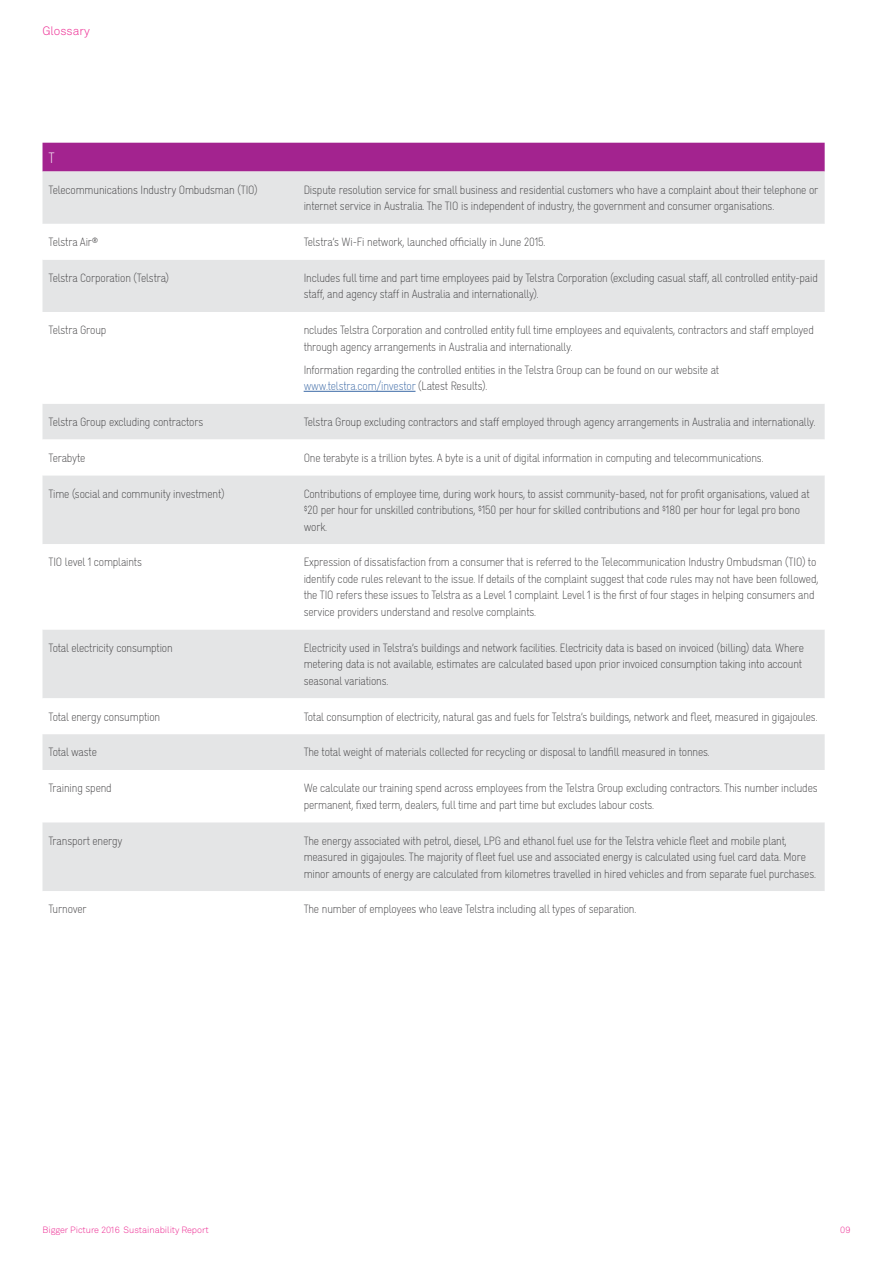
<style>
.page{position:relative;width:893px;height:1263px;background:#fff}
.page>*{position:absolute;margin:0;border:0;box-sizing:border-box;transform-origin:0 0}
._02-Body_Copy_1{font:300 15px "Telstra Gravur";color:#fff}
._02-Body_Copy_1-2{font:300 12px/16.5px "Telstra Gravur";letter-spacing:-.01em;color:#414042}
.t1{font:300 12px "Akkurat";color:#ed2891}
.t2{font:300 9px "Akkurat";letter-spacing:-.005em;color:#ed2891}
.s1{color:#3a68a5}
</style>
<div class="page">
<div style="left:43px;top:143px;width:782px;height:29px;background:#a3238f"></div>
<div style="left:43px;top:172px;width:782px;height:52px;background:#e4e5e6"></div>
<svg style="left:43px;top:260px;width:782px;height:631px;fill:#e4e5e6"></svg>
<hr style="left:304px;top:391px;width:111px;height:1px;background:#3a68a5">
<p class="t1" style="left:43px;top:24px;width:49px">Glossary</p>
<p class="_02-Body_Copy_1" style="left:49px;top:148px;width:8px">T</p>
<p class="_02-Body_Copy_1-2" style="left:49px;top:181px;width:211px">Telecommunications Industry Ombudsman (TIO)</p>
<p class="_02-Body_Copy_1-2" style="left:304px;top:181px;width:516px">Dispute resolution service for small business and residential customers who have a complaint about their telephone or internet service in Australia. The TIO is independent of industry, the government and consumer organisations.</p>
<p class="_02-Body_Copy_1-2" style="left:49px;top:233px;width:51px">Telstra Air®</p>
<p class="_02-Body_Copy_1-2" style="left:304px;top:233px;width:243px">Telstra’s Wi-Fi network, launched officially in June 2015.</p>
<p class="_02-Body_Copy_1-2" style="left:49px;top:269px;width:122px">Telstra Corporation (Telstra)</p>
<p class="_02-Body_Copy_1-2" style="left:304px;top:269px;width:516px">Includes full time and part time employees paid by Telstra Corporation (excluding casual staff, all controlled entity-paid staff, and agency staff in Australia and internationally).</p>
<p class="_02-Body_Copy_1-2" style="left:49px;top:321px;width:59px">Telstra Group</p>
<p class="_02-Body_Copy_1-2" style="left:304px;top:321px;width:512px">ncludes Telstra Corporation and controlled entity full time employees and equivalents, contractors and staff employed through agency arrangements in Australia and internationally.</p>
<p class="_02-Body_Copy_1-2" style="left:304px;top:361px;width:417px">Information regarding the controlled entities in the Telstra Group can be found on our website at <span class="s1">www.telstra.com/investor</span> (Latest Results).</p>
<p class="_02-Body_Copy_1-2" style="left:49px;top:413px;width:156px">Telstra Group excluding contractors</p>
<p class="_02-Body_Copy_1-2" style="left:304px;top:413px;width:513px">Telstra Group excluding contractors and staff employed through agency arrangements in Australia and internationally.</p>
<p class="_02-Body_Copy_1-2" style="left:49px;top:449px;width:38px">Terabyte</p>
<p class="_02-Body_Copy_1-2" style="left:304px;top:449px;width:461px">One terabyte is a trillion bytes. A byte is a unit of digital information in computing and telecommunications.</p>
<p class="_02-Body_Copy_1-2" style="left:49px;top:485px;width:177px">Time (social and community investment)</p>
<p class="_02-Body_Copy_1-2" style="left:304px;top:485px;width:507px">Contributions of employee time, during work hours, to assist community-based, not for profit organisations, valued at $20 per hour for unskilled contributions, $150 per hour for skilled contributions and $180 per hour for legal pro bono work.</p>
<p class="_02-Body_Copy_1-2" style="left:49px;top:554px;width:95px">TIO level 1 complaints</p>
<p class="_02-Body_Copy_1-2" style="left:304px;top:554px;width:516px">Expression of dissatisfaction from a consumer that is referred to the Telecommunication Industry Ombudsman (TIO) to identify code rules relevant to the issue. If details of the complaint suggest that code rules may not have been followed, the TIO refers these issues to Telstra as a Level 1 complaint. Level 1 is the first of four stages in helping consumers and service providers understand and resolve complaints.</p>
<p class="_02-Body_Copy_1-2" style="left:49px;top:639px;width:126px">Total electricity consumption</p>
<p class="_02-Body_Copy_1-2" style="left:304px;top:639px;width:502px">Electricity used in Telstra’s buildings and network facilities. Electricity data is based on invoiced (billing) data. Where metering data is not available, estimates are calculated based upon prior invoiced consumption taking into account seasonal variations.</p>
<p class="_02-Body_Copy_1-2" style="left:49px;top:708px;width:113px">Total energy consumption</p>
<p class="_02-Body_Copy_1-2" style="left:304px;top:708px;width:515px">Total consumption of electricity, natural gas and fuels for Telstra’s buildings, network and fleet, measured in gigajoules.</p>
<p class="_02-Body_Copy_1-2" style="left:49px;top:744px;width:50px">Total waste</p>
<p class="_02-Body_Copy_1-2" style="left:304px;top:744px;width:408px">The total weight of materials collected for recycling or disposal to landfill measured in tonnes.</p>
<p class="_02-Body_Copy_1-2" style="left:49px;top:779px;width:65px">Training spend</p>
<p class="_02-Body_Copy_1-2" style="left:304px;top:779px;width:515px">We calculate our training spend across employees from the Telstra Group excluding contractors. This number includes permanent, fixed term, dealers, full time and part time but excludes labour costs.</p>
<p class="_02-Body_Copy_1-2" style="left:49px;top:832px;width:76px">Transport energy</p>
<p class="_02-Body_Copy_1-2" style="left:304px;top:832px;width:514px">The energy associated with petrol, diesel, LPG and ethanol fuel use for the Telstra vehicle fleet and mobile plant, measured in gigajoules. The majority of fleet fuel use and associated energy is calculated using fuel card data. More minor amounts of energy are calculated from kilometres travelled in hired vehicles and from separate fuel purchases.</p>
<p class="_02-Body_Copy_1-2" style="left:49px;top:900px;width:40px">Turnover</p>
<p class="_02-Body_Copy_1-2" style="left:304px;top:900px;width:334px">The number of employees who leave Telstra including all types of separation.</p>
<p class="t2" style="left:43px;top:1225px;width:168px">Bigger Picture 2016 Sustainability Report</p>
<p class="t2" style="left:840px;top:1225px;width:12px">09</p>
</div>
